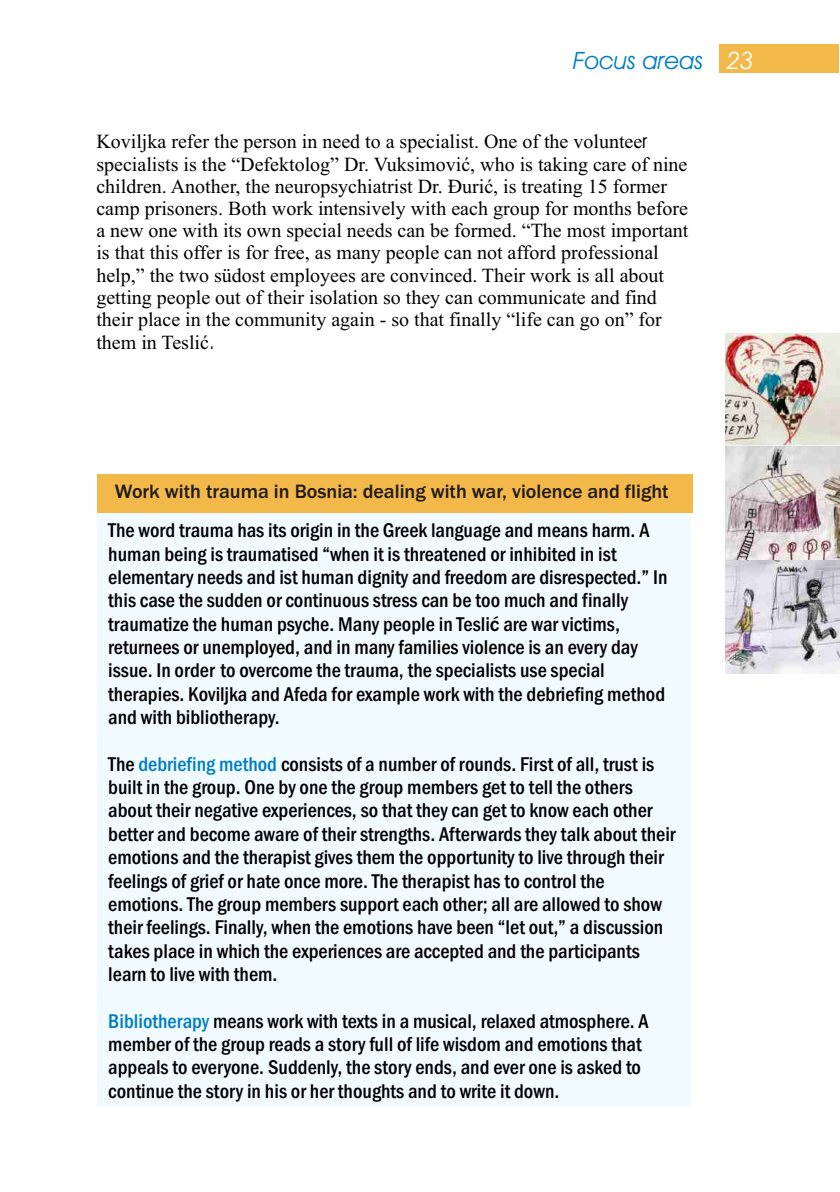
<style>
.page{position:relative;width:840px;height:1192px;background:#fff}
.page>*{position:absolute;margin:0;border:0;box-sizing:border-box;transform-origin:0 0}
.t1{font:italic 24px "Avant Garde Bk BT";color:#007dc2}
.t2{font:20.6px/23.4px "Franklin Gothic Medium Cond";color:#000}
.t3{font:20px/22.4px "Times New Roman";color:#000}
.t4{font:500 20px "Franklin Gothic";color:#1f1a17}
.s1{color:#fff}
.s2{font-family:"Avant Garde Bk BT"}
.s3{font-family:"Franklin Gothic";font-weight:500}
.s4{color:#007dc2}
</style>
<div class="page">
<div style="left:720px;top:44px;width:119px;height:28px;background:#f2b84a"></div>
<div style="left:96px;top:476px;width:596px;height:631px;background:#f0faff;border:1px solid #fff"></div>
<div style="left:97px;top:474px;width:596px;height:39px;background:#f2b84a"></div>
<img style="left:726px;top:333px;width:113px;height:341px">
<p class="t1" style="left:573px;top:50px;width:182px">Focus areas <span class="s1">23</span></p>
<p class="t3" style="left:96px;top:132px;width:594px">Koviljka refer the person in need to a specialist. One of the voluntee<span class="s2">r </span>specialists is the “Defektolog” Dr. Vuksimoviæ, who is taking care of nine children. Another, the neuropsychiatrist Dr. Ðuriæ, is treating 15 former camp prisoners. Both work intensively with each group for months before a new one with its own special needs can be formed. “The most important is that this offer is for free, as many people can not afford professional help,” the two südost employees are convinced. Their work is all about getting people out of their isolation so they can communicate and find their place in the community again - so that finally “life can go on” for them in Tesliæ<span class="s2">.</span></p>
<p class="t4" style="left:115px;top:484px;width:555px">Work with trauma in Bosnia: dealing with war, violence and flight</p>
<p class="t2" style="left:108px;top:520px;width:561px">The word trauma has its origin in the Greek language and means harm. A human being is traumatised “when it is threatened or inhibited in ist elementary needs and ist human dignity and freedom are disrespected.” In this case the sudden or continuous stress can be too much and finally traumatize the human psyche. Many people in Tesli<span class="s3">æ</span> are war victims, returnees or unemployed, and in many families violence is an every day issue. In order to overcome the trauma, the specialists use special therapies. Koviljka and Afeda for example work with the debriefing method and with bibliotherapy.</p>
<p class="t2" style="left:108px;top:754px;width:569px">The <span class="s4">debriefing method</span> consists of a number of rounds. First of all, trust is built in the group. One by one the group members get to tell the others about their negative experiences, so that they can get to know each other better and become aware of their strengths. Afterwards they talk about their emotions and the therapist gives them the opportunity to live through their feelings of grief or hate once more. The therapist has to control the emotions. The group members support each other; all are allowed to show their feelings. Finally, when the emotions have been “let out,” a discussion takes place in which the experiences are accepted and the participants learn to live with them.</p>
<p class="t2" style="left:108px;top:1011px;width:542px"><span class="s4">Bibliotherapy</span> means work with texts in a musical, relaxed atmosphere. A member of the group reads a story full of life wisdom and emotions that appeals to everyone. Suddenly, the story ends, and ever one is asked to continue the story in his or her thoughts and to write it down.</p>
</div>
